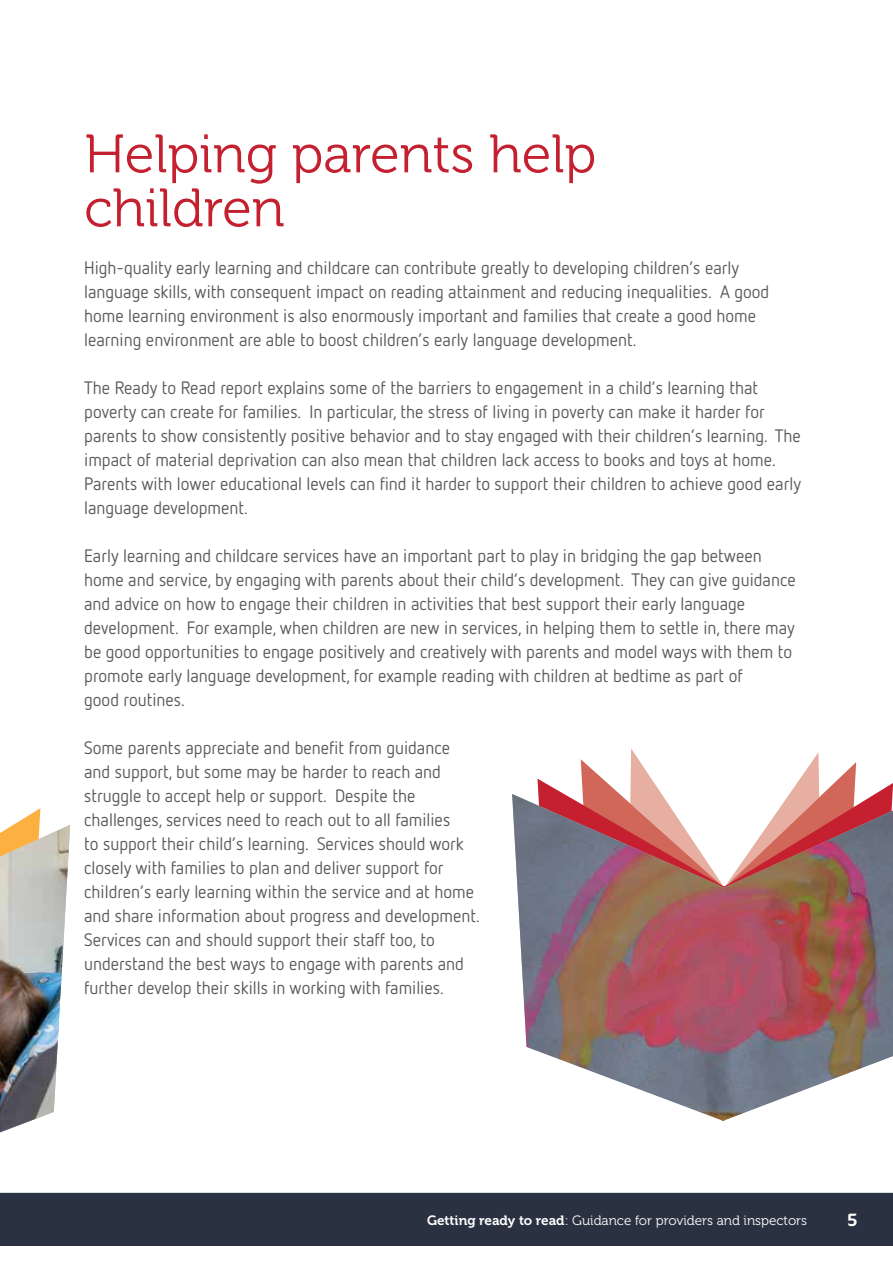
<style>
.page{position:relative;width:893px;height:1263px;background:#fff}
.page>*{position:absolute;margin:0;border:0;box-sizing:border-box;transform-origin:0 0}
.t1{font:54px/54px "Museo 300";color:#c42030}
.t2{font:18px/24px "Netto OT";color:#58595b}
.t3{font:18px "Cocon OT";color:#fff}
.t4{font:13.5px "Museo 300";color:#fff}
.s1{font-family:"Museo 700"}
</style>
<div class="page">
<div style="left:0;top:1193px;width:893px;height:53px;background:#2a3141"></div>
<svg style="left:537px;top:749px;width:356px;height:45px"></svg>
<img style="left:512px;top:794px;width:381px;height:327px">
<svg style="left:13px;top:808px;width:28px;height:17px"></svg>
<img style="left:0;top:825px;width:70px;height:307px">
<h1 class="t1" style="left:84px;top:128px;width:514px">Helping parents help children</h1>
<p class="t2" style="left:84px;top:256px;width:687px">High-quality early learning and childcare can contribute greatly to developing children’s early language skills, with consequent impact on reading attainment and reducing inequalities. A good home learning environment is also enormously important and families that create a good home learning environment are able to boost children’s early language development.</p>
<p class="t2" style="left:84px;top:376px;width:718px">The Ready to Read report explains some of the barriers to engagement in a child’s learning that poverty can create for families. In particular, the stress of living in poverty can make it harder for parents to show consistently positive behavior and to stay engaged with their children’s learning. The impact of material deprivation can also mean that children lack access to books and toys at home.<br>Parents with lower educational levels can find it harder to support their children to achieve good early language development.</p>
<p class="t2" style="left:84px;top:544px;width:713px">Early learning and childcare services have an important part to play in bridging the gap between home and service, by engaging with parents about their child’s development. They can give guidance and advice on how to engage their children in activities that best support their early language development. For example, when children are new in services, in helping them to settle in, there may be good opportunities to engage positively and creatively with parents and model ways with them to promote early language development, for example reading with children at bedtime as part of<br>good routines.</p>
<p class="t2" style="left:84px;top:736px;width:397px">Some parents appreciate and benefit from guidance and support, but some may be harder to reach and struggle to accept help or support. Despite the challenges, services need to reach out to all families<br>to support their child’s learning. Services should work closely with families to plan and deliver support for children’s early learning within the service and at home and share information about progress and development.<br>Services can and should support their staff too, to understand the best ways to engage with parents and further develop their skills in working with families.</p>
<p class="t4" style="left:427px;top:1213px;width:382px"><span class="s1">Getting ready to read</span>: Guidance for providers and inspectors</p>
<p class="t3" style="left:847px;top:1209px;width:12px">5</p>
</div>
